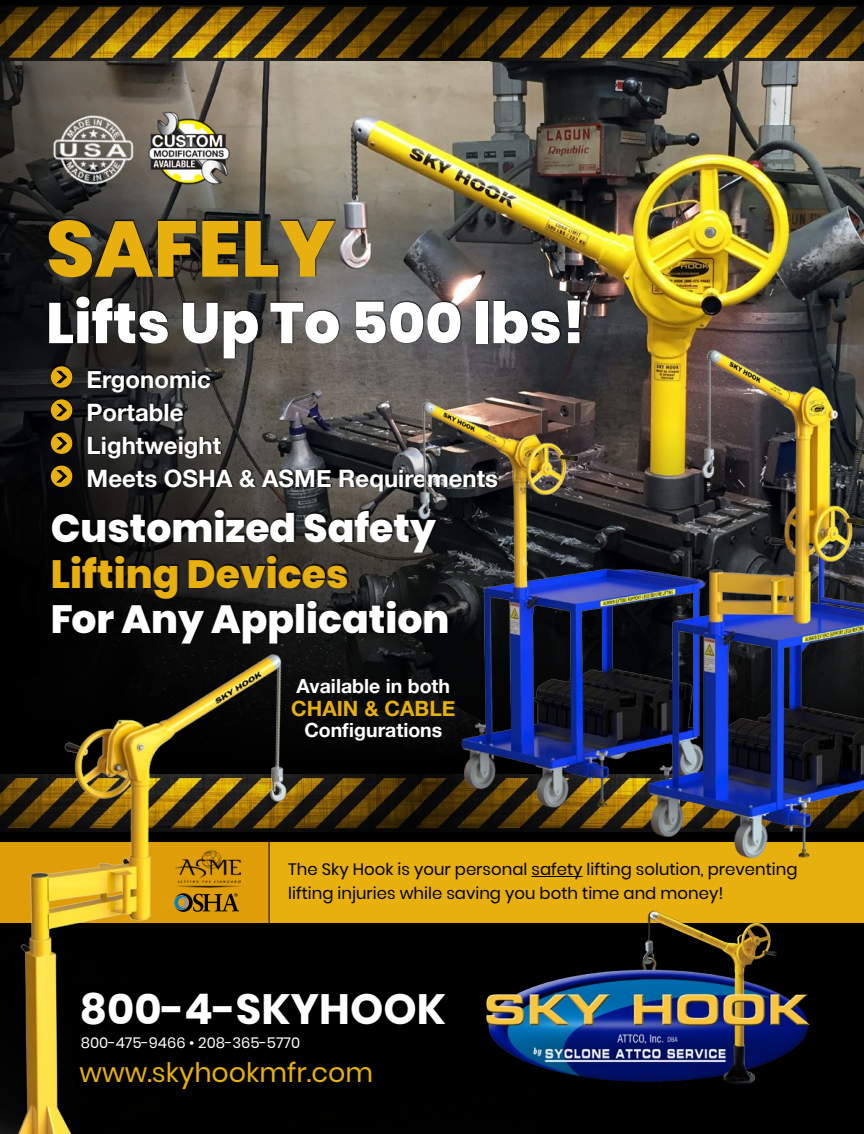
<style>
.page{position:relative;width:864px;height:1134px;background:#fff}
.page>*{position:absolute;margin:0;border:0;box-sizing:border-box;transform-origin:0 0}
.t1{font:800 78.75px "Poppins";color:#e7b00f}
.t2{font:800 57px "Poppins";color:#fff}
.t3{font:700 42.3px "Poppins";color:#fff}
.t4{font:800 39.3px "Poppins";color:#fff}
.t5{font:800 39.3px "Poppins";color:#e7b00f}
.t6{font:26.85px "Poppins";color:#e7b00f}
.t7{font:700 24px/33.2px "Helvetica Neue";color:#fff}
.t8{font:700 21px "Helvetica Neue";color:#e7b00f}
.t9{font:700 19.5px "Helvetica Neue";color:#fff}
.t10{font:16.5px/24px "Poppins";color:#000}
.t11{font:14.85px "Poppins";color:#fff}
</style>
<div class="page">
<img style="left:0;top:61px;width:864px;height:560px">
<img style="left:442px;top:5px;width:422px;height:56px">
<img style="left:0;top:5px;width:442px;height:56px">
<div style="left:0;top:0;width:864px;height:5px;background:#000"></div>
<div style="left:0;top:922px;width:864px;height:212px;background:#000"></div>
<div style="left:52px;top:507px;width:398px;height:138px;background:#000;opacity:.75"></div>
<div style="left:48px;top:218px;width:534px;height:141px;background:#000;opacity:.75"></div>
<img style="left:538px;top:924px;width:272px;height:161px">
<img style="left:153px;top:110px;width:77px;height:77px">
<img style="left:38px;top:98px;width:115px;height:107px">
<div style="left:51px;top:364px;width:449px;height:128px;background:#000;opacity:.75"></div>
<div style="left:51px;top:366px;width:21px;height:22px;background:#e7b00f;border-radius:50%"></div>
<svg style="left:56px;top:370px;width:11px;height:14px"></svg>
<div style="left:51px;top:399px;width:21px;height:22px;background:#e7b00f;border-radius:50%"></div>
<svg style="left:56px;top:403px;width:11px;height:14px"></svg>
<div style="left:51px;top:432px;width:21px;height:22px;background:#e7b00f;border-radius:50%"></div>
<svg style="left:56px;top:437px;width:11px;height:13px"></svg>
<div style="left:51px;top:466px;width:21px;height:21px;background:#e7b00f;border-radius:50%"></div>
<svg style="left:56px;top:470px;width:11px;height:13px"></svg>
<img style="left:0;top:621px;width:538px;height:513px">
<svg style="left:174px;top:893px;width:65px;height:19px"></svg>
<div style="left:73px;top:984px;width:387px;height:121px;background:#000"></div>
<img style="left:174px;top:850px;width:66px;height:37px">
<img style="left:273px;top:292px;width:591px;height:632px">
<h1 class="t1" style="left:46px;top:203px;width:291px">SAFELY</h1>
<h2 class="t2" style="left:46px;top:290px;width:540px">Lifts Up To 500 lbs!</h2>
<h3 class="t7" style="left:87px;top:363px;width:413px">Ergonomic<br>Portable<br>Lightweight<br>Meets OSHA &amp; ASME Requirements</h3>
<h3 class="t4" style="left:51px;top:505px;width:387px">Customized Safety</h3>
<h3 class="t5" style="left:51px;top:551px;width:299px">Lifting Devices</h3>
<h3 class="t4" style="left:51px;top:597px;width:400px">For Any Application</h3>
<p class="t9" style="left:297px;top:671px;width:155px">Available in both</p>
<p class="t8" style="left:291px;top:692px;width:166px">CHAIN &amp; CABLE</p>
<p class="t9" style="left:304px;top:715px;width:139px">Configurations</p>
<p class="t10" style="left:288px;top:858px;width:511px">The Sky Hook is your personal safety lifting solution, preventing lifting injuries while saving you both time and money!</p>
<h3 class="t3" style="left:80px;top:984px;width:367px">800-4-SKYHOOK</h3>
<p class="t11" style="left:81px;top:1034px;width:221px">800-475-9466 • 208-365-5770</p>
<h3 class="t6" style="left:80px;top:1057px;width:295px">www.skyhookmfr.com</h3>
</div>
